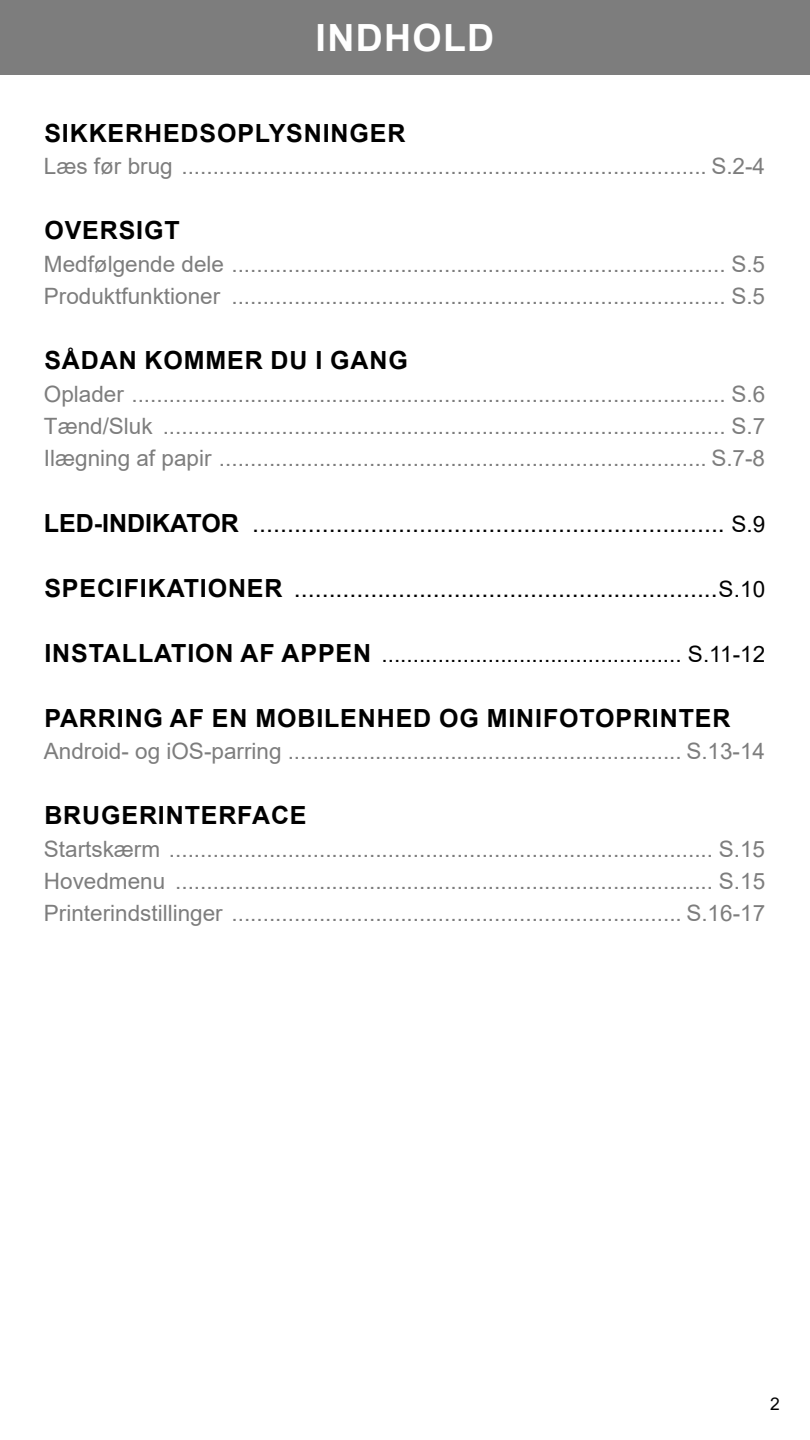
<style>
.page{position:relative;width:810px;height:1440px;background:#fff}
.page>*{position:absolute;margin:0;border:0;box-sizing:border-box;transform-origin:0 0}
.t1{font:700 37.5px "Arial";letter-spacing:.035em;color:#fff}
.t2{font:25px "Arial";color:#000}
.t3{font:700 25px "Arial";letter-spacing:.035em;color:#000}
.t4{font:22.5px/32.5px "Arial";color:#7d7d7d;text-align:justify}
.t5{font:22.5px "Arial";color:#000}
.t6{font:17.5px "Arial";color:#000}
.s1{font-weight:700}
.s2{font-size:22.5px}
.s3{font-weight:700;font-size:25px}
</style>
<div class="page">
<div style="left:0;top:0;width:810px;height:75px;background:#7d7d7d"></div>
<h1 class="t1" style="left:316px;top:12px;width:180px">INDHOLD</h1>
<p class="t3" style="left:44px;top:115px;width:363px">SIKKERHEDSOPLYSNINGER</p>
<p class="t4" style="left:44px;top:150px;width:723px">Læs før brug .................................................................................... S.2-4</p>
<p class="t3" style="left:44px;top:213px;width:137px">OVERSIGT</p>
<p class="t4" style="left:44px;top:247px;width:723px">Medfølgende dele ............................................................................... S.5<br>Produktfunktioner ............................................................................... S.5</p>
<p class="t3" style="left:44px;top:343px;width:365px">SÅDAN KOMMER DU I GANG</p>
<p class="t4" style="left:44px;top:377px;width:723px">Oplader ............................................................................................... S.6<br>Tænd/Sluk .......................................................................................... S.7<br>Ilægning af papir .............................................................................. S.7-8</p>
<p class="t2" style="left:44px;top:506px;width:723px"><span class="s1">LED-INDIKATOR</span> .................................................................... <span class="s2">S.9</span></p>
<p class="t2" style="left:44px;top:571px;width:722px"><span class="s1">SPECIFIKATIONER</span> .............................................................<span class="s2">S.10</span></p>
<p class="t5" style="left:44px;top:638px;width:722px"><span class="s3">INSTALLATION AF APPEN</span> ................................................ S.11-12</p>
<p class="t3" style="left:44px;top:700px;width:688px">PARRING AF EN MOBILENHED OG MINIFOTOPRINTER</p>
<p class="t4" style="left:44px;top:735px;width:723px">Android- og iOS-parring ............................................................... S.13-14</p>
<p class="t3" style="left:44px;top:798px;width:264px">BRUGERINTERFACE</p>
<p class="t4" style="left:44px;top:832px;width:723px">Startskærm ....................................................................................... S.15<br>Hovedmenu ...................................................................................... S.15<br>Printerindstillinger ........................................................................ S.16-17</p>
<p class="t6" style="left:770px;top:1391px;width:11px">2</p>
</div>
